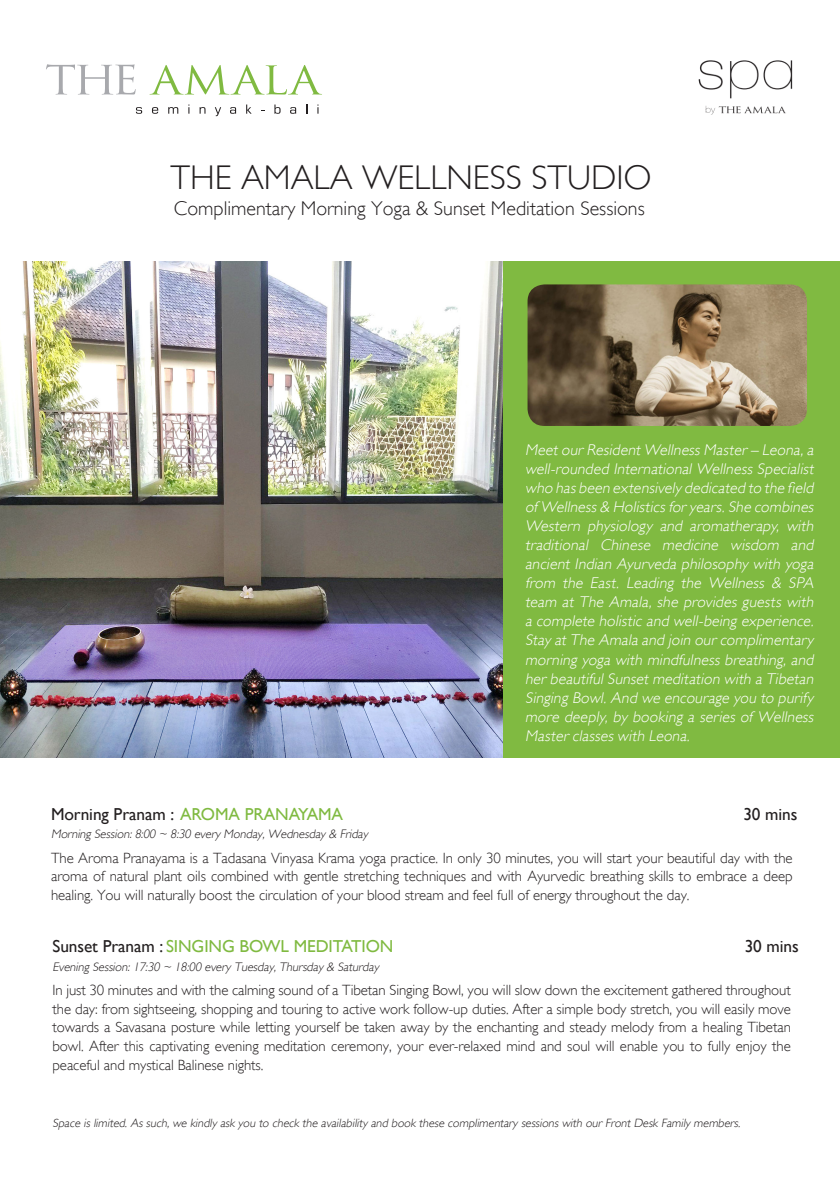
<style>
.page{position:relative;width:840px;height:1191px;background:#fff}
.page>*{position:absolute;margin:0;border:0;box-sizing:border-box;transform-origin:0 0}
.t1{font:300 34.2px "Gill Sans";color:#231f20}
.t2{font:300 20px "Gill Sans";color:#231f20}
.t3{font:17.2px "Gill Sans";letter-spacing:-.005em;color:#231f20}
.t4{font:17.2px "Gill Sans";letter-spacing:-.005em;color:#80ba41}
.t5{font:italic 300 15.6px/19px "Gill Sans";letter-spacing:.015em;color:#fff;text-align:justify}
.t6{font:300 14.8px/18.6px "Gill Sans";letter-spacing:-.005em;color:#231f20;text-align:justify}
.t7{font:italic 300 12.4px "Gill Sans";color:#231f20}
.t8{font:italic 300 12px "Gill Sans";color:#231f20}
.s1{color:#80ba41}
.s2{color:#231f20}
</style>
<div class="page">
<svg style="left:46px;top:64px;width:90px;height:30px"></svg>
<svg style="left:149px;top:65px;width:173px;height:30px"></svg>
<svg style="left:136px;top:107px;width:6px;height:7px"></svg>
<svg style="left:152px;top:107px;width:6px;height:7px"></svg>
<svg style="left:168px;top:107px;width:10px;height:7px"></svg>
<svg style="left:199px;top:107px;width:6px;height:7px"></svg>
<svg style="left:215px;top:107px;width:6px;height:9px"></svg>
<svg style="left:230px;top:107px;width:6px;height:7px"></svg>
<svg style="left:246px;top:104px;width:5px;height:10px"></svg>
<svg style="left:274px;top:104px;width:6px;height:10px"></svg>
<svg style="left:290px;top:107px;width:6px;height:7px"></svg>
<img style="left:0;top:262px;width:503px;height:496px">
<div style="left:503px;top:262px;width:336px;height:496px;background:#80ba41"></div>
<img style="left:527px;top:284px;width:279px;height:142px">
<img style="left:698px;top:60px;width:95px;height:55px">
<p class="t1" style="left:170px;top:157px;width:482px">THE AMALA WELLNESS STUDIO</p>
<p class="t2" style="left:174px;top:196px;width:472px">Complimentary Morning Yoga &amp; Sunset Meditation Sessions</p>
<p class="t5" style="left:525px;top:440px;width:293px">MeetourResidentWellnessMaster– Leona,a well-rounded International Wellness Specialist who hasbeen extensively dedicated to the field of Wellness&amp; Holisticsforyears.She combines Western physiology and aromatherapy, with traditional Chinese medicine wisdom and ancient Indian Ayurveda philosophy with yoga from the East. Leading the Wel</p>
<p class="t5" style="left:525px;top:611px;width:293px;text-align:left;text-indent:93px">istic and well-being experience.<br>Stay atThe Amala and join ourcomplimentary morning yoga with mindfulness breathing, and her beautiful Sunset meditation with a Tibetan Singing Bowl. And we encourage you to purify more deeply, by booking a series of Wellness Masterclasseswith Leona.</p>
<p class="t5" style="left:525px;top:573px;width:293px;text-indent:209px">lness &amp; SPA team at The Amala, she provides guests with a complete hol</p>
<p class="t3" style="left:51px;top:804px;width:293px">Morning Pranam : <span class="s1">AROMA PRANAYAMA</span></p>
<p class="t3" style="left:743px;top:804px;width:56px">30 mins</p>
<p class="t7" style="left:51px;top:827px;width:318px">Morning Session: 8:00 ~ 8:30 every Monday, Wednesday &amp; Friday</p>
<p class="t6" style="left:51px;top:848px;width:742px">The Aroma Pranayama is a Tadasana Vinyasa Krama yoga practice. In only 30 minutes, you will start your beautiful day with the aroma of natural plant oils combined with gentle stretching techniques and with Ayurvedic breathing skills to embrace a deep healing. You will naturally boost the circulation of your blood stream and feel full of energy throughout the day.</p>
<p class="t4" style="left:52px;top:936px;width:342px"><span class="s2">Sunset Pranam :</span> SINGING BOWL MEDITATION</p>
<p class="t3" style="left:744px;top:936px;width:56px">30 mins</p>
<p class="t7" style="left:52px;top:959px;width:327px">Evening Session: 17:30 ~ 18:00 every Tuesday, Thursday &amp; Saturday</p>
<p class="t6" style="left:52px;top:981px;width:739px">In just 30 minutes and with the calming sound of a Tibetan Singing Bowl, you will slow down the excitement gathered throughout the day: from sightseeing, shopping and touring to active work follow-up duties. After a simple body stretch, you will easily move towards a Savasana posture while letting yourself be taken away by the enchanting and steady melody from a healing Tibetan bowl. After this captivating evening meditation ceremony, your ever-relaxed mind and soul will enable you to fully enjoy the peaceful and mystical Balinese nights.</p>
<p class="t8" style="left:52px;top:1115px;width:691px">Space is limited. As such, we kindly ask you to check the availability and book these complimentary sessions with our Front Desk Family members.</p>
</div>
